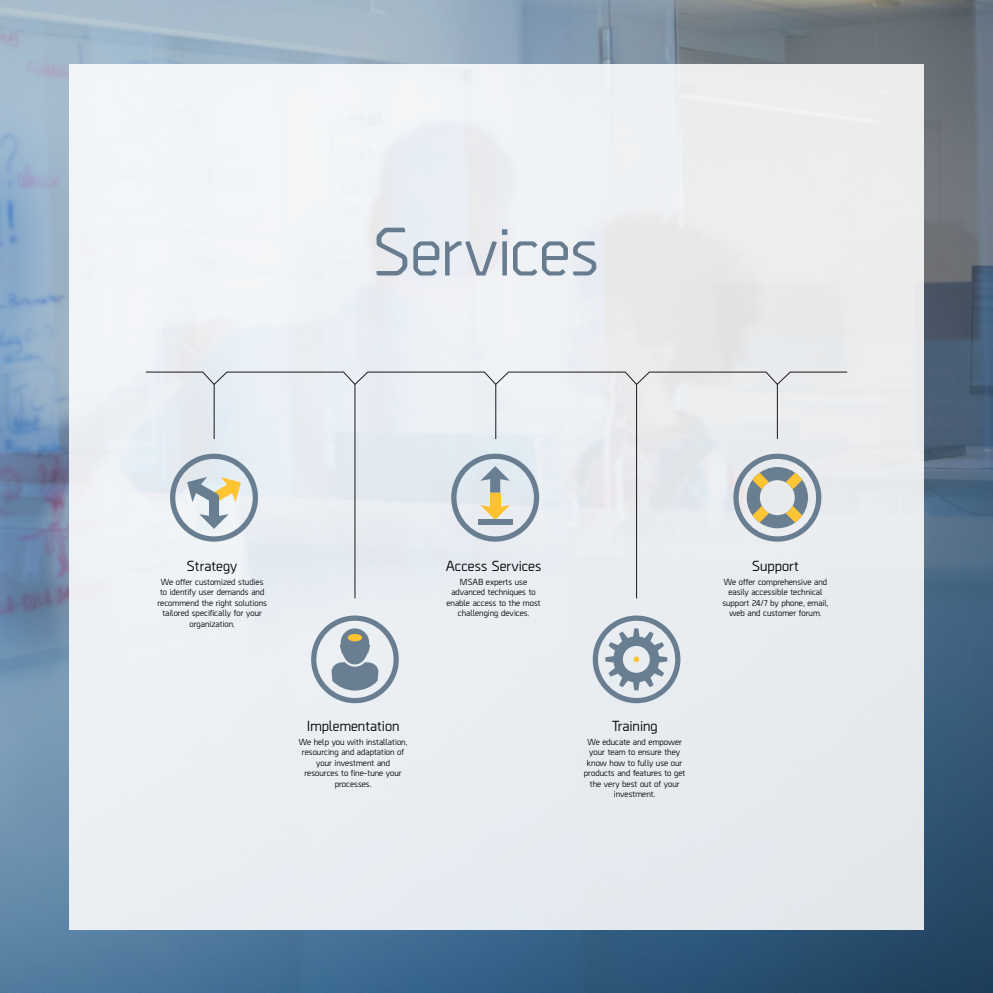
<style>
.page{position:relative;width:993px;height:993px;background:#fff}
.page>*{position:absolute;margin:0;border:0;box-sizing:border-box;transform-origin:0 0}
.t1{font:500 68.25px "Borda";letter-spacing:-.02em;color:#677c8e}
.t2{font:500 14.53px "Borda";color:#000}
.t3{font:500 8.75px/10.5px "Borda";color:#000;text-align:center}
</style>
<div class="page">
<img style="left:0;top:0;width:992px;height:992px">
<div style="left:69px;top:64px;width:854px;height:864px;background:#eaedf2"></div>
<hr style="left:214px;top:384px;width:1px;height:55px;background:#1e181a">
<hr style="left:354px;top:384px;width:1px;height:214px;background:#1e181a">
<hr style="left:495px;top:384px;width:1px;height:55px;background:#1e181a">
<hr style="left:636px;top:384px;width:1px;height:214px;background:#1e181a">
<svg style="left:145px;top:371px;width:702px;height:14px"></svg>
<hr style="left:776px;top:384px;width:1px;height:55px;background:#1e181a">
<svg style="left:592px;top:615px;width:88px;height:88px"></svg>
<svg style="left:733px;top:453px;width:88px;height:88px"></svg>
<svg style="left:170px;top:453px;width:88px;height:88px"></svg>
<svg style="left:311px;top:615px;width:87px;height:88px"></svg>
<svg style="left:451px;top:453px;width:88px;height:88px"></svg>
<div style="left:478px;top:519px;width:34px;height:5px;background:#6a7e91"></div>
<p class="t1" style="left:373px;top:205px;width:228px">Services</p>
<p class="t2" style="left:187px;top:555px;width:52px">Strategy</p>
<p class="t3" style="left:157px;top:575px;width:111px">We offer customized studies to identify user demands and recommend the right solutions tailored specifically for your organization.</p>
<p class="t2" style="left:306px;top:715px;width:94px">Implementation</p>
<p class="t3" style="left:298px;top:735px;width:110px">We help you with installation, resourcing and adaptation of your investment and resources to fine-tune your processes.</p>
<p class="t2" style="left:445px;top:555px;width:97px">Access Services</p>
<p class="t3" style="left:446px;top:575px;width:96px">MSAB experts use advanced techniques to enable access to the most challenging devices.</p>
<p class="t2" style="left:752px;top:555px;width:48px">Support</p>
<p class="t3" style="left:722px;top:575px;width:108px">We offer comprehensive and easily accessible technical support 24/7 by phone, email, web and customer forum.</p>
<p class="t2" style="left:611px;top:715px;width:47px">Training</p>
<p class="t3" style="left:583px;top:735px;width:103px">We educate and empower your team to ensure they know how to fully use our products and features to get the very best out of your investment.</p>
</div>
